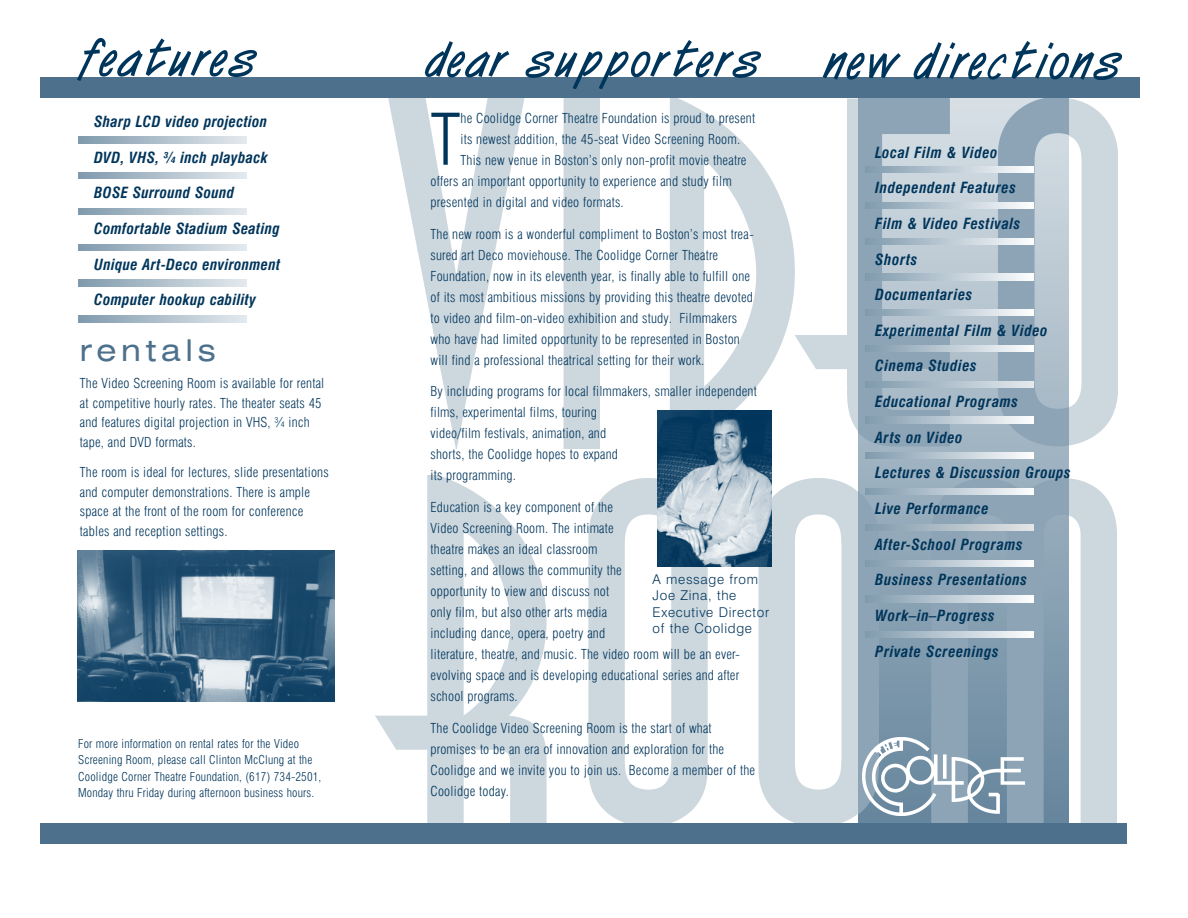
<style>
.page{position:relative;width:1188px;height:918px;background:#fff}
.page>*{position:absolute;margin:0;border:0;box-sizing:border-box;transform-origin:0 0}
.t1{font:300 condensed 69.9px "Swiss 721 BT";color:#00355b}
.t2{font:expanded 30px "Swiss 721 BT";letter-spacing:.15em;color:#4d718c}
.t3{font:italic 700 condensed 15px "Swiss 721 BT";letter-spacing:.035em;color:#00355b}
.t4{font:300 condensed 13.5px/21px "Swiss 721 BT";letter-spacing:.015em;color:#00355b}
.t5{font:300 13.5px/16.5px "Swiss 721 BT";letter-spacing:.05em;color:#00355b}
.t6{font:300 condensed 12px/16.5px "Swiss 721 BT";letter-spacing:.015em;color:#00355b}
</style>
<div class="page">
<img style="left:376px;top:476px;width:741px;height:348px">
<img style="left:389px;top:98px;width:728px;height:351px">
<svg style="left:78px;top:137px;width:169px;height:6px"></svg>
<svg style="left:78px;top:173px;width:169px;height:6px"></svg>
<svg style="left:78px;top:208px;width:169px;height:7px"></svg>
<svg style="left:78px;top:244px;width:169px;height:6px"></svg>
<svg style="left:78px;top:280px;width:169px;height:6px"></svg>
<svg style="left:78px;top:316px;width:169px;height:6px"></svg>
<div style="left:859px;top:446px;width:209px;height:7px;background:#a1b4c3"></div>
<div style="left:859px;top:453px;width:209px;height:6px;background:#a0b4c2"></div>
<div style="left:859px;top:459px;width:209px;height:7px;background:#9fb3c1"></div>
<div style="left:859px;top:465px;width:209px;height:7px;background:#9eb2c1"></div>
<div style="left:859px;top:472px;width:209px;height:6px;background:#9db1c0"></div>
<img style="left:859px;top:478px;width:209px;height:346px">
<img style="left:859px;top:98px;width:209px;height:348px">
<div style="left:41px;top:77px;width:1099px;height:21px;background:#4d718c"></div>
<div style="left:41px;top:824px;width:1086px;height:20px;background:#4d718c"></div>
<img style="left:862px;top:737px;width:163px;height:78px">
<svg style="left:865px;top:166px;width:170px;height:7px"></svg>
<svg style="left:865px;top:202px;width:170px;height:7px"></svg>
<svg style="left:865px;top:238px;width:170px;height:6px"></svg>
<svg style="left:865px;top:274px;width:170px;height:6px"></svg>
<svg style="left:865px;top:310px;width:170px;height:6px"></svg>
<svg style="left:865px;top:345px;width:170px;height:7px"></svg>
<svg style="left:865px;top:381px;width:170px;height:6px"></svg>
<svg style="left:865px;top:417px;width:170px;height:6px"></svg>
<svg style="left:865px;top:453px;width:169px;height:6px"></svg>
<svg style="left:865px;top:488px;width:170px;height:7px"></svg>
<svg style="left:865px;top:524px;width:170px;height:7px"></svg>
<svg style="left:865px;top:560px;width:170px;height:6px"></svg>
<svg style="left:865px;top:596px;width:170px;height:6px"></svg>
<svg style="left:865px;top:632px;width:170px;height:6px"></svg>
<img style="left:77px;top:39px;width:179px;height:42px">
<img style="left:424px;top:40px;width:337px;height:49px">
<img style="left:78px;top:550px;width:256px;height:152px">
<img style="left:658px;top:411px;width:114px;height:155px">
<img style="left:822px;top:42px;width:300px;height:37px">
<p class="t3" style="left:94px;top:116px;width:175px">Sharp LCD video projection</p>
<p class="t3" style="left:94px;top:152px;width:175px">DVD, VHS, ¾ inch playback</p>
<p class="t3" style="left:94px;top:187px;width:142px">BOSE Surround Sound</p>
<p class="t3" style="left:94px;top:223px;width:187px">Comfortable Stadium Seating</p>
<p class="t3" style="left:94px;top:258px;width:188px">Unique Art-Deco environment</p>
<p class="t3" style="left:94px;top:294px;width:163px">Computer hookup cability</p>
<h2 class="t2" style="left:80px;top:339px;width:137px">rentals</h2>
<p class="t4" style="left:80px;top:375px;width:246px;line-height:19.5px">The Video Screening Room is available for rental at competitive hourly rates. The theater seats 45 and features digital projection in VHS, ¾ inch tape, and DVD formats.</p>
<p class="t4" style="left:80px;top:464px;width:250px;line-height:19.5px">The room is ideal for lectures, slide presentations and computer demonstrations. There is ample space at the front of the room for conference tables and reception settings.</p>
<p class="t6" style="left:78px;top:736px;width:245px">For more information on rental rates for the Video Screening Room, please call Clinton McClung at the Coolidge Corner Theatre Foundation, (617) 734-2501, Monday thru Friday during afternoon business hours.</p>
<h1 class="t1" style="left:431px;top:113px;width:31px">T</h1>
<p class="t4" style="left:461px;top:109px;width:296px">he Coolidge Corner Theatre Foundation is proud to present</p>
<p class="t4" style="left:461px;top:130px;width:281px">its newest addition, the 45-seat Video Screening Room.</p>
<p class="t4" style="left:461px;top:151px;width:287px">This new venue in Boston’s only non-profit movie theatre</p>
<p class="t4" style="left:431px;top:172px;width:303px">offers an important opportunity to experience and study film</p>
<p class="t4" style="left:431px;top:193px;width:195px">presented in digital and video formats.</p>
<p class="t4" style="left:431px;top:224px;width:325px">The new room is a wonderful compliment to Boston’s most trea&shy;sured art Deco moviehouse. The Coolidge Corner Theatre Foundation, now in its eleventh year, is finally able to fulfill one of its most ambitious missions by providing this theatre devoted to video and film-on-video exhibition and study. Filmmakers who have had limited opportunity to be represented in Boston will find a professional theatrical setting for their work.</p>
<p class="t4" style="left:431px;top:382px;width:328px">By including programs for local filmmakers, smaller independent films, experimental films, touring<br>video/film festivals, animation, and<br>shorts, the Coolidge hopes to expand<br>its programming.</p>
<p class="t4" style="left:431px;top:498px;width:311px">Education is a key component of the<br>Video Screening Room. The intimate<br>theatre makes an ideal classroom<br>setting, and allows the community the<br>opportunity to view and discuss not<br>only film, but also other arts media<br>including dance, opera, poetry and<br>literature, theatre, and music. The video room will be an ever&shy;evolving space and is developing educational series and after school programs.</p>
<p class="t4" style="left:431px;top:719px;width:326px">The Coolidge Video Screening Room is the start of what promises to be an era of innovation and exploration for the Coolidge and we invite you to join us. Become a member of the Coolidge today.</p>
<p class="t5" style="left:653px;top:572px;width:118px">A message from<br>Joe Zina, the<br>Executive Director of the Coolidge</p>
<p class="t3" style="left:875px;top:146px;width:124px">Local Film &amp; Video</p>
<p class="t3" style="left:875px;top:182px;width:142px">Independent Features</p>
<p class="t3" style="left:875px;top:218px;width:147px">Film &amp; Video Festivals</p>
<p class="t3" style="left:875px;top:253px;width:44px">Shorts</p>
<p class="t3" style="left:875px;top:289px;width:99px">Documentaries</p>
<p class="t3" style="left:875px;top:325px;width:174px">Experimental Film &amp; Video</p>
<p class="t3" style="left:875px;top:360px;width:103px">Cinema Studies</p>
<p class="t3" style="left:875px;top:396px;width:144px">Educational Programs</p>
<p class="t3" style="left:875px;top:431px;width:89px">Arts on Video</p>
<p class="t3" style="left:875px;top:467px;width:197px">Lectures &amp; Discussion Groups</p>
<p class="t3" style="left:875px;top:503px;width:115px">Live Performance</p>
<p class="t3" style="left:875px;top:538px;width:149px">After-School Programs</p>
<p class="t3" style="left:875px;top:574px;width:153px">Business Presentations</p>
<p class="t3" style="left:875px;top:610px;width:121px">Work–in–Progress</p>
<p class="t3" style="left:875px;top:645px;width:125px">Private Screenings</p>
</div>
